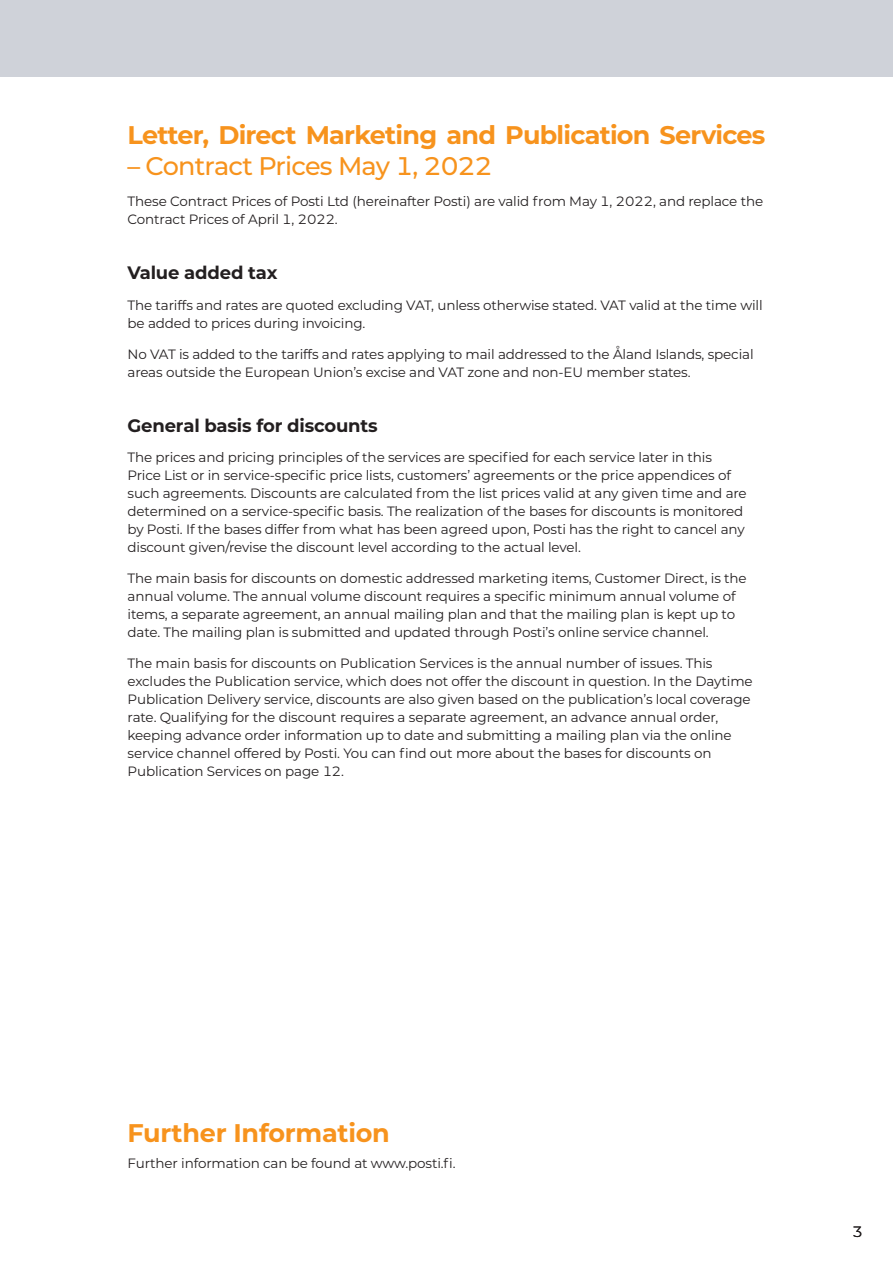
<style>
.page{position:relative;width:893px;height:1263px;background:#fff}
.page>*{position:absolute;margin:0;border:0;box-sizing:border-box;transform-origin:0 0}
.t1{font:700 25.5px "Montserrat";letter-spacing:-.03em;color:#f7931d}
.t2{font:500 25.5px "Montserrat";letter-spacing:-.03em;color:#f7931d}
.t3{font:700 25.5px "Montserrat";letter-spacing:-.01em;color:#f7931d}
.t4{font:700 18px "Montserrat";letter-spacing:-.01em;color:#231f20}
.t5{font:15px "Montserrat";color:#231f20}
.t6{font:13.5px/18px "Montserrat";letter-spacing:-.01em;color:#231f20}
</style>
<div class="page">
<div style="left:0;top:0;width:893px;height:77px;background:#cfd2d9"></div>
<h1 class="t1" style="left:128px;top:116px;width:639px">Letter, Direct Marketing and Publication Services</h1>
<h1 class="t2" style="left:128px;top:148px;width:367px">– Contract Prices May 1, 2022</h1>
<p class="t6" style="left:128px;top:192px;width:637px">These Contract Prices of Posti Ltd (hereinafter Posti) are valid from May 1, 2022, and replace the<br>Contract Prices of April 1, 2022.</p>
<h2 class="t4" style="left:128px;top:260px;width:151px">Value added tax</h2>
<p class="t6" style="left:128px;top:296px;width:637px">The tariffs and rates are quoted excluding VAT, unless otherwise stated. VAT valid at the time will be added to prices during invoicing.</p>
<p class="t6" style="left:128px;top:344px;width:628px">No VAT is added to the tariffs and rates applying to mail addressed to the Åland Islands, special areas outside the European Union’s excise and VAT zone and non-EU member states.</p>
<h2 class="t4" style="left:128px;top:412px;width:252px">General basis for discounts</h2>
<p class="t6" style="left:128px;top:448px;width:621px">The prices and pricing principles of the services are specified for each service later in this Price List or in service-specific price lists, customers’ agreements or the price appendices of such agreements. Discounts are calculated from the list prices valid at any given time and are determined on a service-specific basis. The realization of the bases for discounts is monitored by Posti. If the bases differ from what has been agreed upon, Posti has the right to cancel any discount given/revise the discount level according to the actual level.</p>
<p class="t6" style="left:128px;top:569px;width:621px">The main basis for discounts on domestic addressed marketing items, Customer Direct, is the annual volume. The annual volume discount requires a specific minimum annual volume of items, a separate agreement, an annual mailing plan and that the mailing plan is kept up to date. The mailing plan is submitted and updated through Posti’s online service channel.</p>
<p class="t6" style="left:128px;top:653px;width:627px">The main basis for discounts on Publication Services is the annual number of issues. This excludes the Publication service, which does not offer the discount in question. In the Daytime Publication Delivery service, discounts are also given based on the publication’s local coverage rate. Qualifying for the discount requires a separate agreement, an advance annual order, keeping advance order information up to date and submitting a mailing plan via the online service channel offered by Posti. You can find out more about the bases for discounts on Publication Services on page 12.</p>
<h1 class="t3" style="left:128px;top:1114px;width:264px">Further Information</h1>
<p class="t6" style="left:128px;top:1154px;width:329px">Further information can be found at www.posti.fi.</p>
<p class="t5" style="left:853px;top:1221px;width:12px">3</p>
</div>
